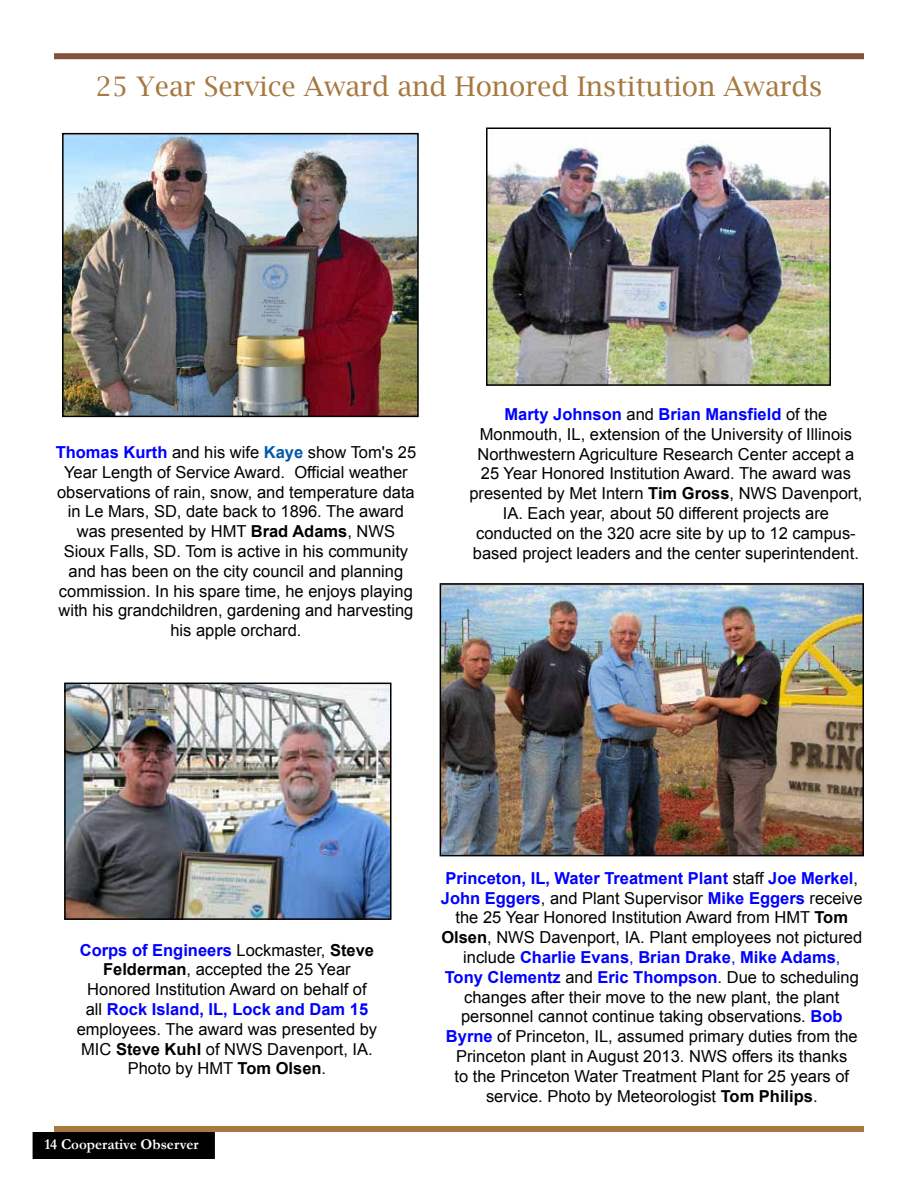
<style>
.page{position:relative;width:918px;height:1188px;background:#fff}
.page>*{position:absolute;margin:0;border:0;box-sizing:border-box;transform-origin:0 0}
.t1{font:27px "Lucida Bright";color:#a5793f}
.t2{font:16.5px/19.8px "Arial";color:#000;text-align:center}
.t3{font:700 15px "Garamond";color:#fff}
.s1{font-weight:700;color:#00f}
.s2{font-weight:700;color:#0059a7}
.s3{font-weight:700}
.s4{color:#00f}
</style>
<div class="page">
<div style="left:33px;top:1133px;width:181px;height:25px;background:#000"></div>
<div style="left:33px;top:1132px;width:182px;height:27px;border:2px solid #000"></div>
<div style="left:54px;top:1126px;width:810px;height:6px;background:#a5793f"></div>
<div style="left:54px;top:53px;width:810px;height:6px;background:#845339"></div>
<img style="left:489px;top:141px;width:339px;height:242px">
<div style="left:486px;top:128px;width:345px;height:258px;border:2px solid #000"></div>
<img style="left:443px;top:586px;width:418px;height:267px">
<div style="left:440px;top:583px;width:424px;height:273px;border:2px solid #000"></div>
<img style="left:67px;top:686px;width:322px;height:231px">
<div style="left:64px;top:683px;width:328px;height:237px;border:2px solid #000"></div>
<img style="left:65px;top:136px;width:351px;height:278px">
<div style="left:62px;top:133px;width:357px;height:284px;border:2px solid #000"></div>
<h1 class="t1" style="left:95px;top:71px;width:729px">25 Year Service Award and Honored Institution Awards</h1>
<p class="t2" style="left:56px;top:442px;width:362px"><span class="s1">Thomas Kurth</span> and his wife <span class="s2">Kaye</span> show Tom's 25<br>Year Length of Service Award. Official weather observations of rain, snow, and temperature data in Le Mars, SD, date back to 1896. The award was presented by HMT <span class="s3">Brad Adams</span>, NWS Sioux Falls, SD. Tom is active in his community and has been on the city council and planning commission. In his spare time, he enjoys playing with his grandchildren, gardening and harvesting his apple orchard.</p>
<p class="t2" style="left:469px;top:404px;width:395px"><span class="s1">Marty Johnson</span> and <span class="s1">Brian Mansfield</span> of the Monmouth, IL, extension of the University of Illinois Northwestern Agriculture Research Center accept a 25 Year Honored Institution Award. The award was presented by Met Intern <span class="s3">Tim Gross</span>, NWS Davenport, IA. Each year, about 50 different projects are conducted on the 320 acre site by up to 12 campus&shy;based project leaders and the center superintendent.</p>
<p class="t2" style="left:77px;top:940px;width:302px"><span class="s1">Corps of Engineers</span> Lockmaster, <span class="s3">Steve Felderman</span>, accepted the 25 Year Honored Institution Award on behalf of<br>all <span class="s1">Rock Island, IL, Lock and Dam 15 </span>employees. The award was presented by MIC <span class="s3">Steve Kuhl</span> of NWS Davenport, IA.<br>Photo by HMT <span class="s3">Tom Olsen</span>.</p>
<p class="t3" style="left:44px;top:1134px;width:156px">14 Cooperative Observer</p>
<p class="t2" style="left:441px;top:868px;width:423px"><span class="s1">Princeton, IL, Water Treatment Plant</span> staff <span class="s1">Joe Merkel</span>, <span class="s1">John Eggers</span>, and Plant Supervisor <span class="s1">Mike Eggers</span> receive the 25 Year Honored Institution Award from HMT <span class="s3">Tom Olsen</span>, NWS Davenport, IA. Plant employees not pictured include <span class="s1">Charlie Evans</span><span class="s4">,</span> <span class="s1">Brian Drake</span><span class="s4">,</span> <span class="s1">Mike Adams</span><span class="s4">,<br></span><span class="s1">Tony Clementz</span> and <span class="s1">Eric Thompson</span>. Due to scheduling changes after their move to the new plant, the plant personnel cannot continue taking observations. <span class="s1">Bob Byrne</span> of Princeton, IL, assumed primary duties from the Princeton plant in August 2013. NWS offers its thanks<br>to the Princeton Water Treatment Plant for 25 years of service. Photo by Meteorologist <span class="s3">Tom Philips</span>.</p>
</div>
